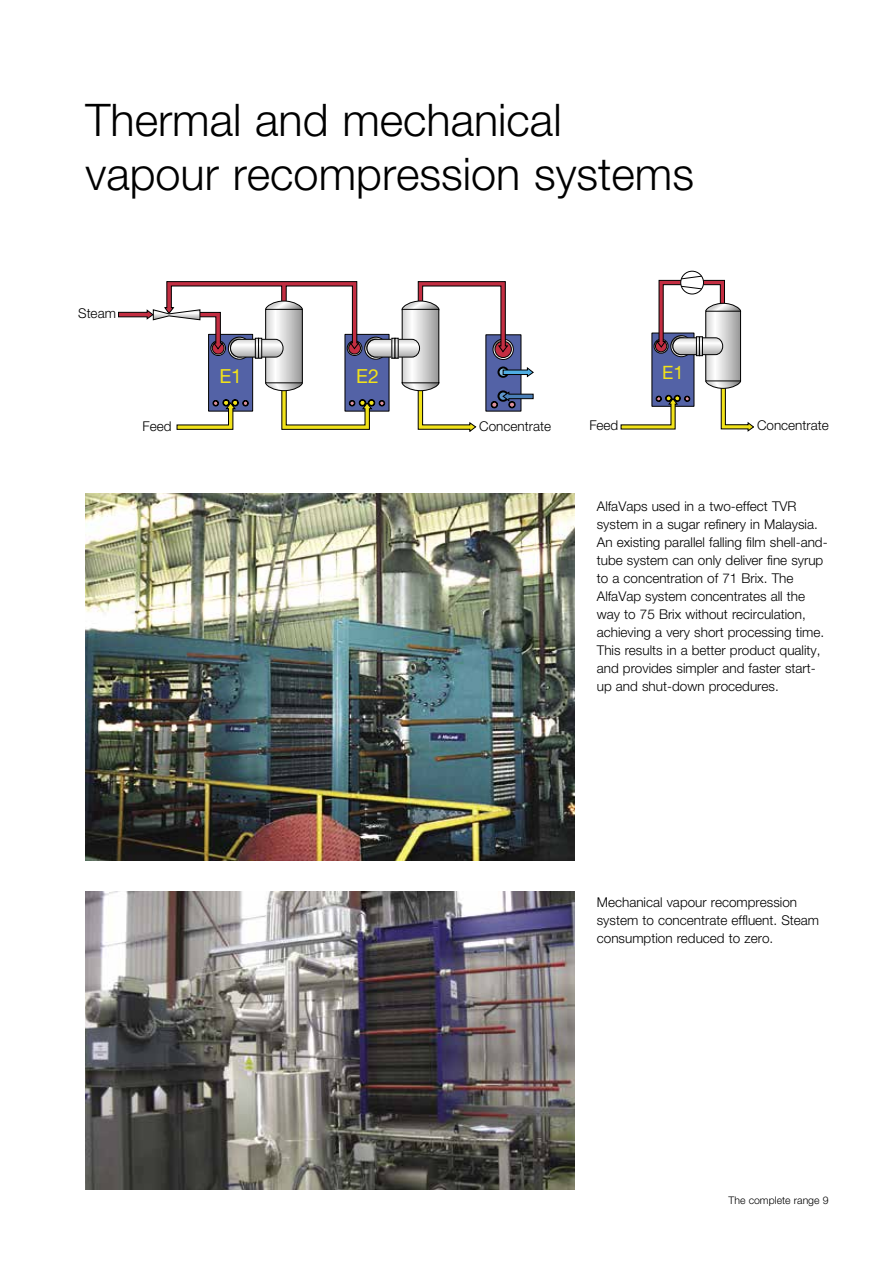
<style>
.page{position:relative;width:893px;height:1263px;background:#fff}
.page>*{position:absolute;margin:0;border:0;box-sizing:border-box;transform-origin:0 0}
.t1{font:300 45px/54px "Helvetica Neue LT Pro";color:#000}
.t2{font:19.5px "Helvetica Neue";color:#f1e21a}
.t3{font:18.45px "Helvetica Neue";color:#f1e21a}
.t4{font:300 13.5px/18px "Helvetica Neue LT Pro";color:#000}
.t5{font:300 10.5px "Helvetica Neue LT Pro";color:#000}
</style>
<div class="page">
<img style="left:85px;top:493px;width:489px;height:368px">
<img style="left:85px;top:891px;width:489px;height:299px">
<svg style="left:118px;top:281px;width:415px;height:151px"></svg>
<div style="left:255px;top:338px;width:4px;height:20px;border:1px solid #000"></div>
<div style="left:258px;top:338px;width:4px;height:20px;border:1px solid #000"></div>
<div style="left:680px;top:271px;width:24px;height:23px;border:1px solid #000;border-radius:50%"></div>
<svg style="left:621px;top:275px;width:133px;height:156px"></svg>
<div style="left:696px;top:337px;width:4px;height:19px;border:1px solid #000"></div>
<div style="left:699px;top:337px;width:4px;height:19px;border:1px solid #000"></div>
<h1 class="t1" style="left:86px;top:92px;width:610px">Thermal and mechanical vapour recompression systems</h1>
<p class="t4" style="left:78px;top:304px;width:39px">Steam</p>
<h2 class="t2" style="left:219px;top:364px;width:24px">E1</h2>
<h2 class="t2" style="left:356px;top:364px;width:24px">E2</h2>
<p class="t4" style="left:143px;top:417px;width:31px">Feed</p>
<p class="t4" style="left:479px;top:416px;width:73px">Concentrate</p>
<h3 class="t3" style="left:662px;top:362px;width:23px">E1</h3>
<p class="t4" style="left:589px;top:416px;width:31px">Feed</p>
<p class="t4" style="left:757px;top:416px;width:73px">Concentrate</p>
<p class="t4" style="left:597px;top:497px;width:232px">AlfaVaps used in a two-effect TVR system in a sugar refinery in Malaysia.<br>An existing parallel falling film shell-and&shy;tube system can only deliver fine syrup to a concentration of 71 Brix. The AlfaVap system concentrates all the way to 75 Brix without recirculation, achieving a very short processing time.<br>This results in a better product quality, and provides simpler and faster start&shy;up and shut-down procedures.</p>
<p class="t4" style="left:597px;top:893px;width:224px">Mechanical vapour recompression system to concentrate effluent. Steam consumption reduced to zero.</p>
<p class="t5" style="left:728px;top:1194px;width:102px">The complete range 9</p>
</div>
